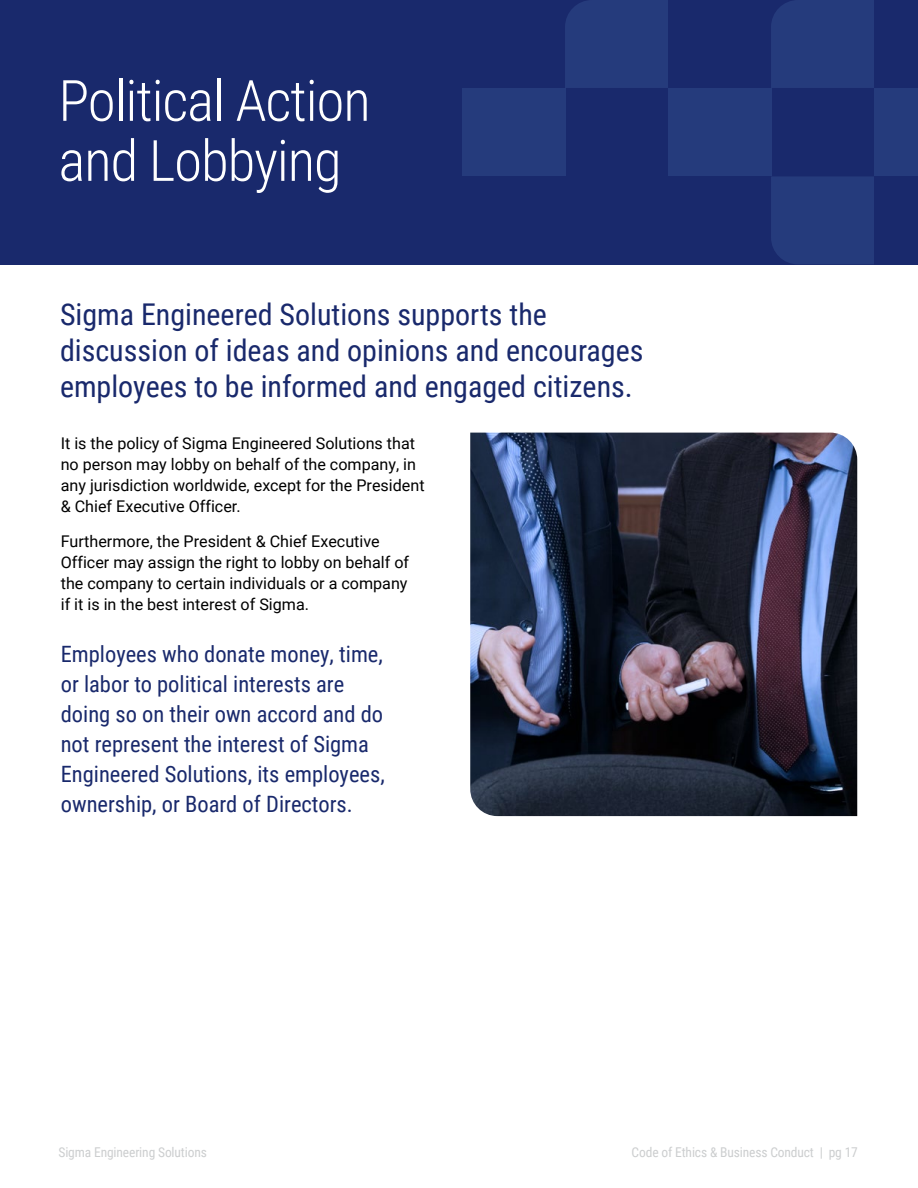
<style>
.page{position:relative;width:918px;height:1188px;background:#fff}
.page>*{position:absolute;margin:0;border:0;box-sizing:border-box;transform-origin:0 0}
.t1{font:300 57px/60px "Roboto Condensed";letter-spacing:-.02em;color:#fff}
.t2{font:30px/36px "Roboto Condensed";color:#19296c}
.t3{font:22.5px/30px "Roboto Condensed";color:#19296c}
.t4{font:16.2px/21px "Roboto";color:#000}
.t5{font:13.5px "Roboto Condensed";letter-spacing:-.01em;color:#cccecf}
</style>
<div class="page">
<div style="left:0;top:0;width:918px;height:264px;background:#19296c"></div>
<div style="left:771px;top:0;width:103px;height:88px;background:#253b7c"></div>
<div style="left:565px;top:0;width:103px;height:88px;background:#253b7c"></div>
<div style="left:771px;top:177px;width:103px;height:87px;background:#253b7c"></div>
<div style="left:668px;top:88px;width:103px;height:88px;background:#253b7c"></div>
<div style="left:462px;top:88px;width:103px;height:88px;background:#253b7c"></div>
<div style="left:874px;top:88px;width:44px;height:88px;background:#253b7c"></div>
<img style="left:470px;top:433px;width:387px;height:383px">
<h1 class="t1" style="left:58px;top:68px;width:314px">Political Action and Lobbying</h1>
<h2 class="t2" style="left:60px;top:295px;width:585px">Sigma Engineered Solutions supports the discussion of ideas and opinions and encourages employees to be informed and engaged citizens.</h2>
<p class="t4" style="left:61px;top:433px;width:365px">It is the policy of Sigma Engineered Solutions that no person may lobby on behalf of the company, in any jurisdiction worldwide, except for the President &amp; Chief Executive Officer.</p>
<p class="t4" style="left:61px;top:530px;width:350px">Furthermore, the President &amp; Chief Executive Officer may assign the right to lobby on behalf of the company to certain individuals or a company if it is in the best interest of Sigma.</p>
<h3 class="t3" style="left:61px;top:638px;width:326px">Employees who donate money, time, or labor to political interests are doing so on their own accord and do not represent the interest of Sigma Engineered Solutions, its employees, ownership, or Board of Directors.</h3>
<p class="t5" style="left:58px;top:1143px;width:150px">Sigma Engineering Solutions</p>
<p class="t5" style="left:632px;top:1143px;width:228px">Code of Ethics &amp; Business Conduct | pg 17</p>
</div>
